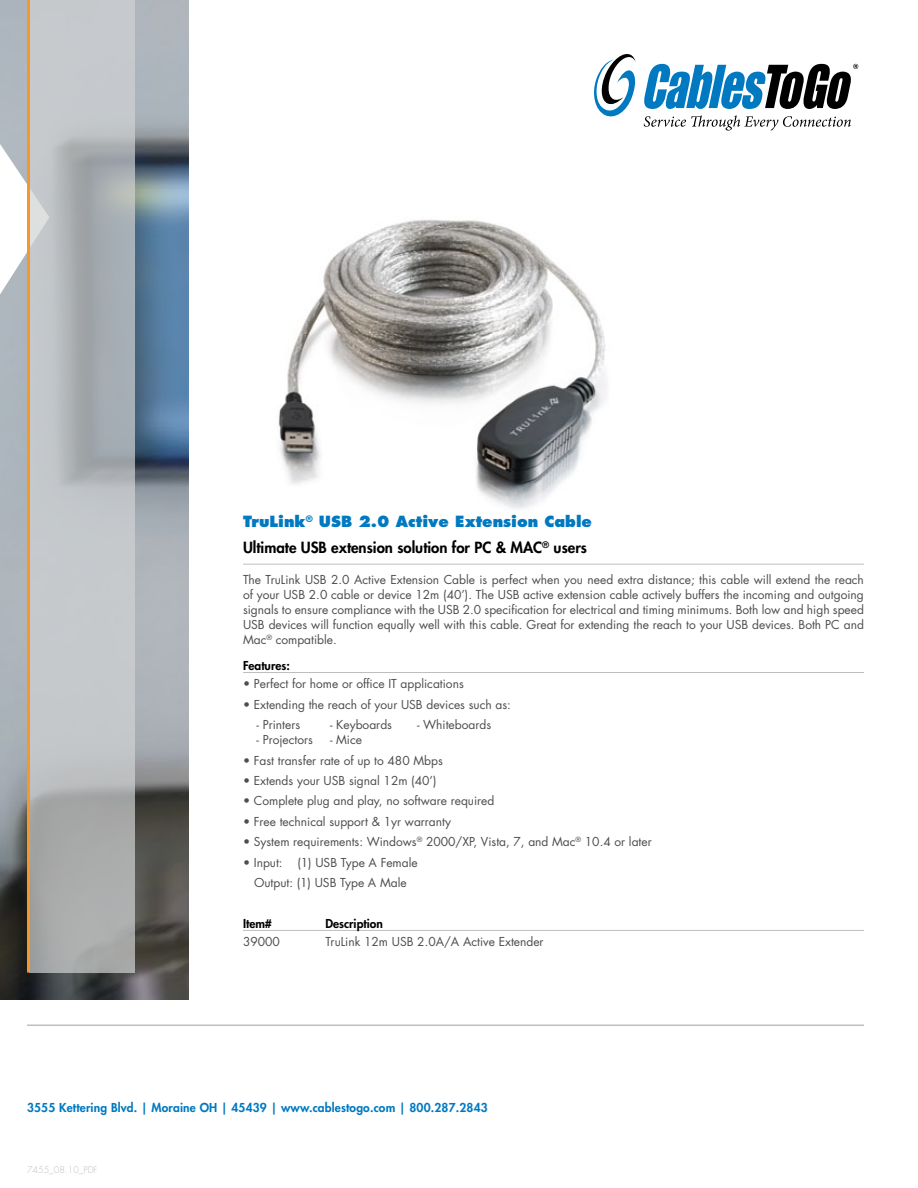
<style>
.page{position:relative;width:918px;height:1188px;background:#fff}
.page>*{position:absolute;margin:0;border:0;box-sizing:border-box;transform-origin:0 0}
.t1{font:800 15px/26.1px "Futura Std";color:#000}
.t2{font:12px/15px "Futura Std";color:#4d4d4f;text-align:justify}
.t3{font:800 12px "Futura Std";letter-spacing:.015em;color:#0079c1}
.t4{font:800 12px "Futura Std";color:#000}
.t5{font:300 9px "Futura Std";color:#bcbec0}
.s1{color:#0079c1}
</style>
<div class="page">
<img style="left:0;top:0;width:189px;height:1000px">
<hr style="left:27px;top:1024px;width:837px;height:2px;background:#bcbec0">
<svg style="left:0;top:46px;width:27px;height:353px"></svg>
<svg style="left:30px;top:0;width:105px;height:973px;background:#b7bbbd"></svg>
<hr style="left:27px;top:0;width:3px;height:973px;background:#f89728">
<svg style="left:594px;top:54px;width:264px;height:77px"></svg>
<img style="left:278px;top:219px;width:329px;height:290px">
<hr style="left:243px;top:564px;width:621px;height:1px;background:#bcbec0">
<hr style="left:243px;top:672px;width:621px;height:1px;background:#bcbec0">
<hr style="left:243px;top:930px;width:621px;height:1px;background:#bcbec0">
<p class="t1" style="left:243px;top:508px;width:351px"><span class="s1">TruLink</span><sup>®</sup> <span class="s1">USB 2.0 Active Extension Cable<br></span>Ultimate USB extension solution for PC &amp; MAC<sup>®</sup> users</p>
<p class="t2" style="left:243px;top:572px;width:623px">The TruLink USB 2.0 Active Extension Cable is perfect when you need extra distance; this cable will extend the reach of your USB 2.0 cable or device 12m (40’). The USB active extension cable actively buffers the incoming and outgoing signals to ensure compliance with the USB 2.0 specification for electrical and timing minimums. Both low and high speed USB devices will function equally well with this cable. Great for extending the reach to your USB devices. Both PC and Mac<sup>®</sup> compatible.</p>
<p class="t4" style="left:243px;top:658px;width:48px">Features:</p>
<p class="t2" style="left:243px;top:677px;width:222px">• Perfect for home or office IT applications</p>
<p class="t2" style="left:243px;top:697px;width:269px">• Extending the reach of your USB devices such as:</p>
<p class="t2" style="left:257px;top:718px;width:45px">- Printers</p>
<p class="t2" style="left:330px;top:718px;width:64px">- Keyboards</p>
<p class="t2" style="left:417px;top:718px;width:76px">- Whiteboards</p>
<p class="t2" style="left:257px;top:733px;width:58px">- Projectors</p>
<p class="t2" style="left:330px;top:733px;width:34px">- Mice</p>
<p class="t2" style="left:243px;top:753px;width:201px">• Fast transfer rate of up to 480 Mbps</p>
<p class="t2" style="left:243px;top:773px;width:195px">• Extends your USB signal 12m (40’)</p>
<p class="t2" style="left:243px;top:794px;width:253px">• Complete plug and play, no software required</p>
<p class="t2" style="left:243px;top:814px;width:210px">• Free technical support &amp; 1yr warranty</p>
<p class="t2" style="left:243px;top:835px;width:410px">• System requirements: Windows<sup>®</sup> 2000/XP, Vista, 7, and Mac<sup>®</sup> 10.4 or later</p>
<p class="t2" style="left:243px;top:852px;width:176px;line-height:20.4px;text-align:center">• Input: (1) USB Type A Female<br>Output: (1) USB Type A Male</p>
<p class="t4" style="left:243px;top:916px;width:30px">Item#</p>
<p class="t4" style="left:326px;top:916px;width:59px">Description</p>
<p class="t2" style="left:243px;top:935px;width:38px">39000</p>
<p class="t2" style="left:326px;top:935px;width:220px">TruLink 12m USB 2.0A/A Active Extender</p>
<p class="t3" style="left:27px;top:1100px;width:462px">3555 Kettering Blvd. | Moraine OH | 45439 | www.cablestogo.com | 800.287.2843</p>
<p class="t5" style="left:27px;top:1164px;width:72px">7455_08.10_PDF</p>
</div>
